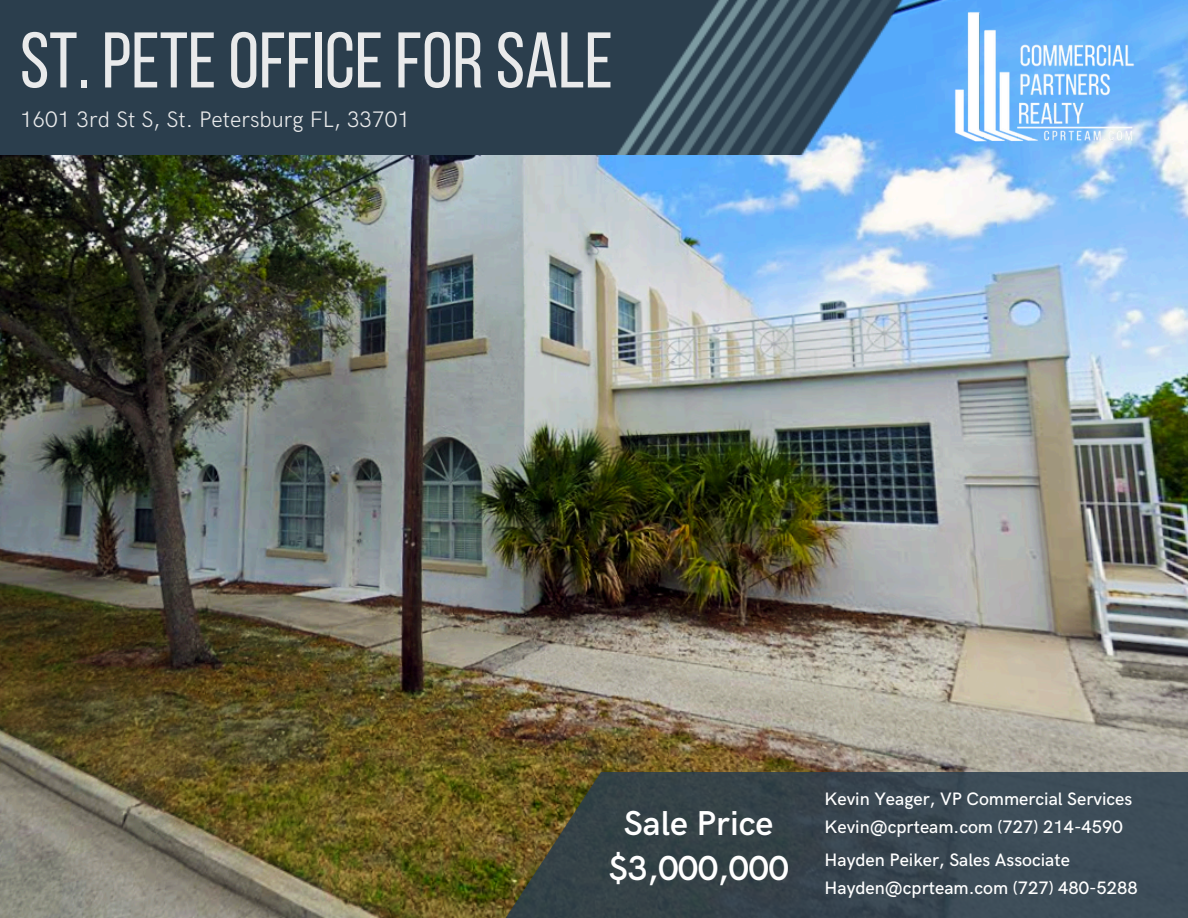
<style>
.page{position:relative;width:1188px;height:918px;background:#fff}
.page>*{position:absolute;margin:0;border:0;box-sizing:border-box;transform-origin:0 0}
.t1{font:78.6px "Bebas Neue";color:#e9eaeb}
.t2{font:600 34.65px/45px "HK Grotesk";color:#fff;text-align:center}
.t3{font:300 22.5px "HK Grotesk";color:#e9eaeb}
.t4{font:500 18px "HK Grotesk";color:#fff}
</style>
<div class="page">
<img style="left:0;top:0;width:1188px;height:918px">
<div style="left:765px;top:773px;width:423px;height:145px;background:linear-gradient(to right,#35414a,#3f505c)"></div>
<svg style="left:359px;top:773px;width:412px;height:145px;background:#4b4c32"></svg>
<img style="left:945px;top:0;width:219px;height:160px">
<img style="left:0;top:0;width:1026px;height:154px">
<h1 class="t1" style="left:20px;top:29px;width:594px">ST. PETEOFFICEFORSALE</h1>
<h3 class="t3" style="left:20px;top:107px;width:391px">1601 3rd St S, St. Petersburg FL, 33701</h3>
<p class="t2" style="left:609px;top:802px;width:181px">Sale Price $3,000,000</p>
<p class="t4" style="left:825px;top:789px;width:309px">Kevin Yeager, VP Commercial Services</p>
<p class="t4" style="left:825px;top:816px;width:300px">Kevin@cprteam.com (727) 214-4590</p>
<p class="t4" style="left:825px;top:850px;width:247px">Hayden Peiker, Sales Associate</p>
<p class="t4" style="left:825px;top:878px;width:315px">Hayden@cprteam.com (727) 480-5288</p>
</div>
